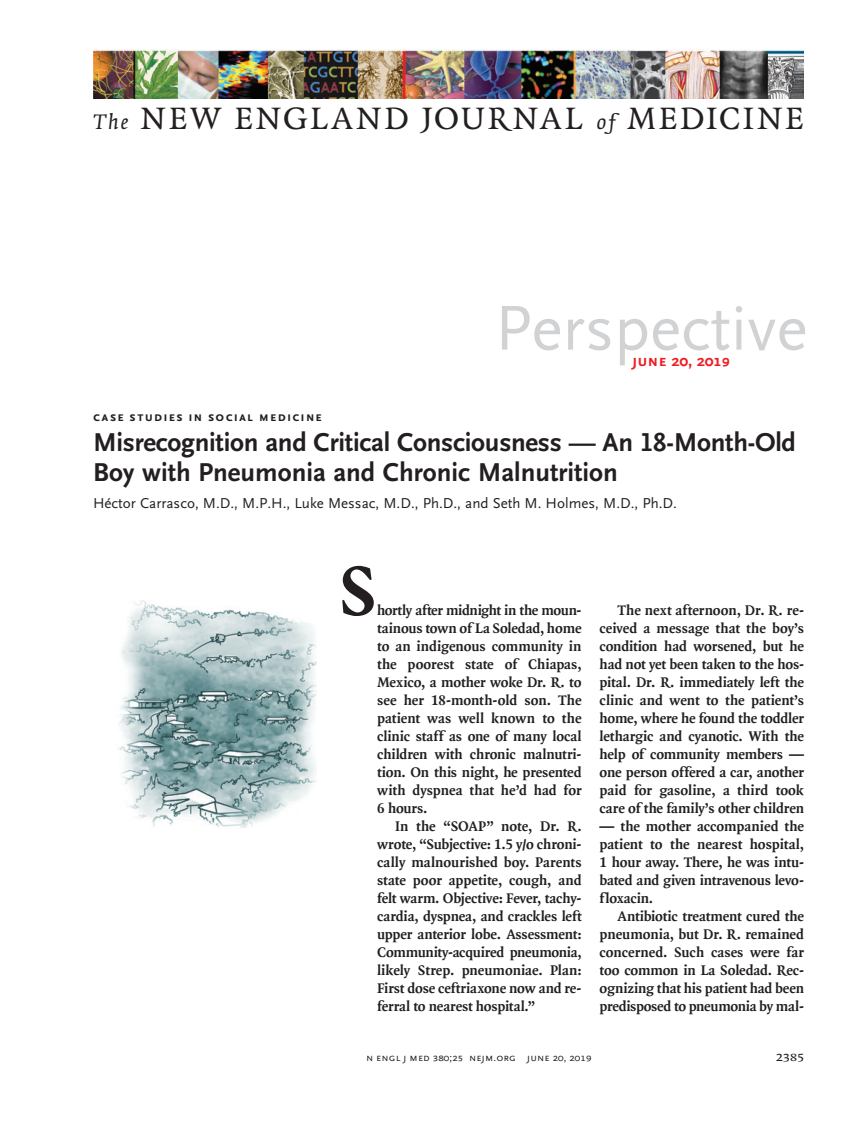
<style>
.page{position:relative;width:851px;height:1134px;background:#fff}
.page>*{position:absolute;margin:0;border:0;box-sizing:border-box;transform-origin:0 0}
.t1{font:700 75px "OTNEJM Quadraat";color:#231f20}
.t2{font:66px "OTNEJM Scala Sans LF";color:#d1d2d4}
.t3{font:33.3px "OTNEJM Quadraat Cap";letter-spacing:.055em;color:#231f20;scale:1.08 1}
.t4{font:700 27px/30px "OTNEJM Scala Sans LF";letter-spacing:-.01em;color:#231f20}
.t5{font:700 16.5px "OTNEJM Scala Sans Small LF Cap";letter-spacing:.005em;color:#ee1d23}
.t6{font:700 15px/18px "OTNEJM Quadraat";letter-spacing:-.005em;color:#231f20;text-align:justify}
.t7{font:15px "OTNEJM Scala Sans LF";color:#231f20}
.t8{font:14.25px "OTNEJM Quadraat Cap";color:#231f20}
.t9{font:700 13.5px "OTNEJM Scala Sans Small LF Cap";letter-spacing:.085em;color:#231f20}
.t10{font:10.8px "OTNEJM Scala Sans LF Cap";letter-spacing:.01em;color:#231f20}
.s1{font-family:"OTNEJM Quadraat";font-style:italic;font-size:22.65px}
.s2{font-family:"OTNEJM Scala Sans LF Small Cap"}
</style>
<div class="page">
<img style="left:93px;top:49px;width:710px;height:50px">
<img style="left:118px;top:600px;width:199px;height:228px">
<h3 class="t3" style="left:93px;top:99px;width:660px"><span class="s1">The</span> NEW ENGLAND JOURNAL <span class="s1">of</span> MEDICINE</h3>
<h2 class="t2" style="left:494px;top:292px;width:314px">Perspective</h2>
<p class="t5" style="left:632px;top:352px;width:99px">June 20, 2019</p>
<p class="t9" style="left:93px;top:409px;width:230px">Case Studies in Social Medicine</p>
<h3 class="t4" style="left:93px;top:428px;width:704px">Misrecognition and Critical Consciousness — An 18-Month-Old<br>Boy with Pneumonia and Chronic Malnutrition</h3>
<p class="t7" style="left:93px;top:495px;width:585px">Héctor Carrasco, M.D., M.P.H., Luke Messac, M.D., Ph.D., and Seth M. Holmes, M.D., Ph.D.</p>
<h1 class="t1" style="left:338px;top:547px;width:40px">S</h1>
<p class="t6" style="left:377px;top:602px;width:206px">hortly after midnight in the moun&shy;tainous town of La Soledad, home to an indigenous community in the poorest state of Chiapas, Mexico, a mother woke Dr. R. to see her 18-month-old son. The patient was well known to the clinic staff as one of many local children with chronic malnutri&shy;tion. On this night, he presented with dyspnea that he’d had for 6 hours.</p>
<p class="t6" style="left:377px;top:818px;width:206px;text-indent:18px">In the “SOAP” note, Dr. R. wrote, “Subjective: 1.5 y/o chroni&shy;cally malnourished boy. Parents state poor appetite, cough, and felt warm. Objective: Fever, tachy&shy;cardia, dyspnea, and crackles left upper anterior lobe. Assessment:<br>Community-acquired pneumonia, likely Strep. pneumoniae. Plan:<br>First dose ceftriaxone now and re&shy;ferral to nearest hospital.”</p>
<p class="t6" style="left:599px;top:602px;width:206px;text-indent:18px">The next afternoon, Dr. R. re&shy;ceived a message that the boy’s condition had worsened, but he had not yet been taken to the hos&shy;pital. Dr. R. immediately left the clinic and went to the patient’s home, where he found the toddler lethargic and cyanotic. With the help of community members — one person offered a car, another paid for gasoline, a third took care of the family’s other children</p>
<p class="t6" style="left:599px;top:818px;width:206px">— the mother accompanied the patient to the nearest hospital, 1 hour away. There, he was intu&shy;bated and given intravenous levo&shy;floxacin.</p>
<p class="t6" style="left:599px;top:908px;width:206px;text-indent:18px">Antibiotic treatment cured the pneumonia, but Dr. R. remained concerned. Such cases were far too common in La Soledad. Rec&shy;ognizing that his patient had been predisposed to pneumonia by mal-</p>
<p class="t10" style="left:366px;top:1052px;width:227px">n engl j med 380;25 nejm.org <span class="s2">June 20, 2019</span></p>
<p class="t8" style="left:775px;top:1048px;width:30px">2385</p>
</div>
